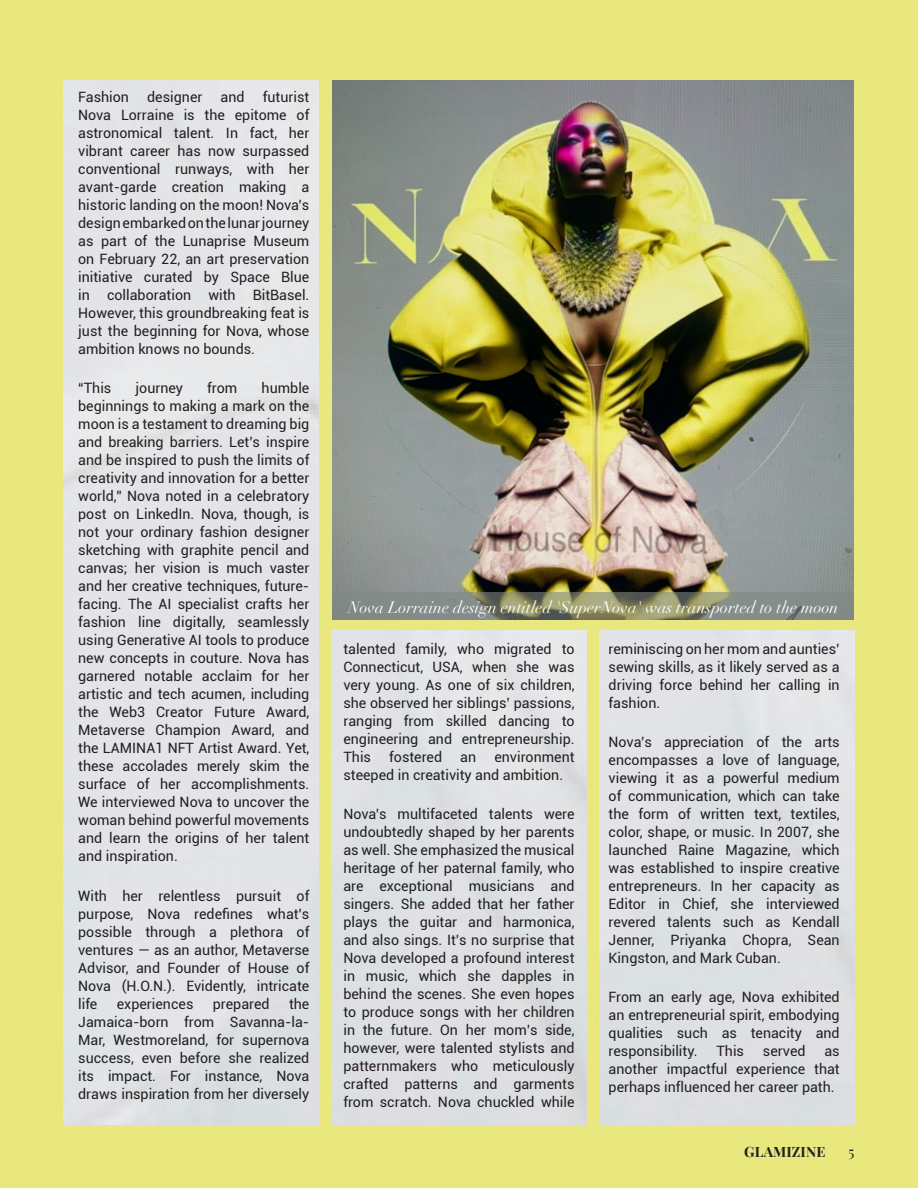
<style>
.page{position:relative;width:918px;height:1188px;background:#e8e87e}
.page>*{position:absolute;margin:0;border:0;box-sizing:border-box;transform-origin:0 0}
.t1{font:italic 16.5px "Didot LT Std";color:#fff}
.t2{font:14.25px/18px "Roboto";color:#231f20;text-align:justify}
.t3{font:700 14.25px "Playfair Display";letter-spacing:.01em;color:#231f20}
.t4{font:14.25px "Playfair Display";color:#231f20}
</style>
<div class="page">
<div style="left:64px;top:80px;width:254px;height:1044px;background:#e3e4e8"></div>
<div style="left:332px;top:631px;width:254px;height:493px;background:#dfe0e4"></div>
<div style="left:600px;top:631px;width:254px;height:493px;background:#dfe0e4"></div>
<img style="left:333px;top:81px;width:521px;height:511px">
<svg style="left:333px;top:592px;width:521px;height:28px;background:#848978"></svg>
<p class="t2" style="left:78px;top:88px;width:233px;text-indent:185px">futurist Nova Lorraine is the epitome of astronomical talent. In fact, her vibrant career has now surpassed conventional runways, with her avant-garde creation making a historic landing on the moon! Nova’s design embarked on the lunar journey as part of the Lunaprise Museum on February 22, an art preservation initiative curated by Space Blue in collaboration with BitBasel.<br>However, this groundbreaking feat is just the beginning for Nova, whose ambition knows no bounds.</p>
<p class="t2" style="left:78px;top:379px;width:35px">“This</p>
<p class="t2" style="left:136px;top:379px;width:49px">journey</p>
<p class="t2" style="left:207px;top:379px;width:32px">from</p>
<p class="t2" style="left:78px;top:88px;width:52px">Fashion</p>
<p class="t2" style="left:147px;top:88px;width:57px">designer</p>
<p class="t2" style="left:221px;top:88px;width:26px">and</p>
<p class="t2" style="left:78px;top:379px;width:233px;text-indent:183px">humble beginnings to making a mark on the moon is a testament to dreaming big and breaking barriers. Let’s inspire and be inspired to push the limits of creativity and innovation for a better world,” Nova noted in a celebratory post on LinkedIn. Nova, though, is not your ordinary fashion designer sketching with graphite pencil and canvas; her vision is much vaster and her creative techniques, future&shy;facing. The AI specialist crafts her fashion line digitally, seamlessly using Generative AI tools to produce new concepts in couture. Nova has garnered notable acclaim for her artistic and tech acumen, including the Web3 Creator Future Award, Metaverse Champion Award, and the LAMINA1 NFT Artist Award. Yet, these accolades merely skim the surface of her accomplishments.<br>We interviewed Nova to uncover the woman behind powerful movements and learn the origins of her talent and inspiration.</p>
<p class="t2" style="left:78px;top:886px;width:233px">With her relentless pursuit of purpose, Nova redefines what’s possible through a plethora of ventures — as an author, Metaverse Advisor, and Founder of House of Nova (H.O.N.). Evidently, intricate life</p>
<p class="t2" style="left:78px;top:994px;width:233px;text-indent:211px">the Jamaica-born from Savanna-la-Mar, Westmoreland, for supernova success, even before she realized its impact. For instance, Nova draws inspiration from her diversely</p>
<p class="t2" style="left:117px;top:994px;width:78px">experiences</p>
<p class="t2" style="left:213px;top:994px;width:58px">prepared</p>
<p class="t1" style="left:348px;top:598px;width:492px">Nova Lorraine design entitled 'SuperNova' was transported to the moon</p>
<p class="t2" style="left:343px;top:639px;width:233px">talented family, who migrated to Connecticut, USA, when she was very young. As one of six children, she observed her siblings’ passions, ranging from skilled dancing to engineering and entrepreneurship.<br>This</p>
<p class="t2" style="left:389px;top:747px;width:54px">fostered</p>
<p class="t2" style="left:460px;top:747px;width:17px">an</p>
<p class="t2" style="left:343px;top:747px;width:233px;text-indent:151px">environment steeped in creativity and ambition.</p>
<p class="t2" style="left:343px;top:804px;width:233px">Nova’s multifaceted talents were undoubtedly shaped by her parents as well. She emphasized the musical heritage of her paternal family, who are exceptional musicians and singers. She added that her father plays the guitar and harmonica, and also sings. It’s no surprise that Nova developed a profound interest in music, which she dapples in behind the scenes. She even hopes to produce songs with her children in the future. On her mom’s side, however, were talented stylists and patternmakers who meticulously crafted patterns and garments from scratch. Nova chuckled while</p>
<p class="t2" style="left:609px;top:639px;width:233px">reminiscing on her mom and aunties’ sewing skills, as it likely served as a driving force behind her calling in fashion.</p>
<p class="t2" style="left:609px;top:732px;width:233px">Nova’s appreciation of the arts encompasses a love of language, viewing it as a powerful medium of communication, which can take the form of written text, textiles, color, shape, or music. In 2007, she launched Raine Magazine, which was established to inspire creative entrepreneurs. In her capacity as Editor in Chief, she interviewed revered talents such as Kendall Jenner, Priyanka Chopra, Sean Kingston, and Mark Cuban.</p>
<p class="t2" style="left:609px;top:988px;width:233px">From an early age, Nova exhibited an entrepreneurial spirit, embodying qualities such as tenacity and responsibility.</p>
<p class="t2" style="left:716px;top:1042px;width:29px">This</p>
<p class="t2" style="left:763px;top:1042px;width:44px">served</p>
<p class="t2" style="left:609px;top:1042px;width:233px;text-indent:216px">as another impactful experience that perhaps influenced her career path.</p>
<p class="t3" style="left:744px;top:1142px;width:83px">GLAMIZINE</p>
<p class="t4" style="left:849px;top:1142px;width:7px">5</p>
</div>
